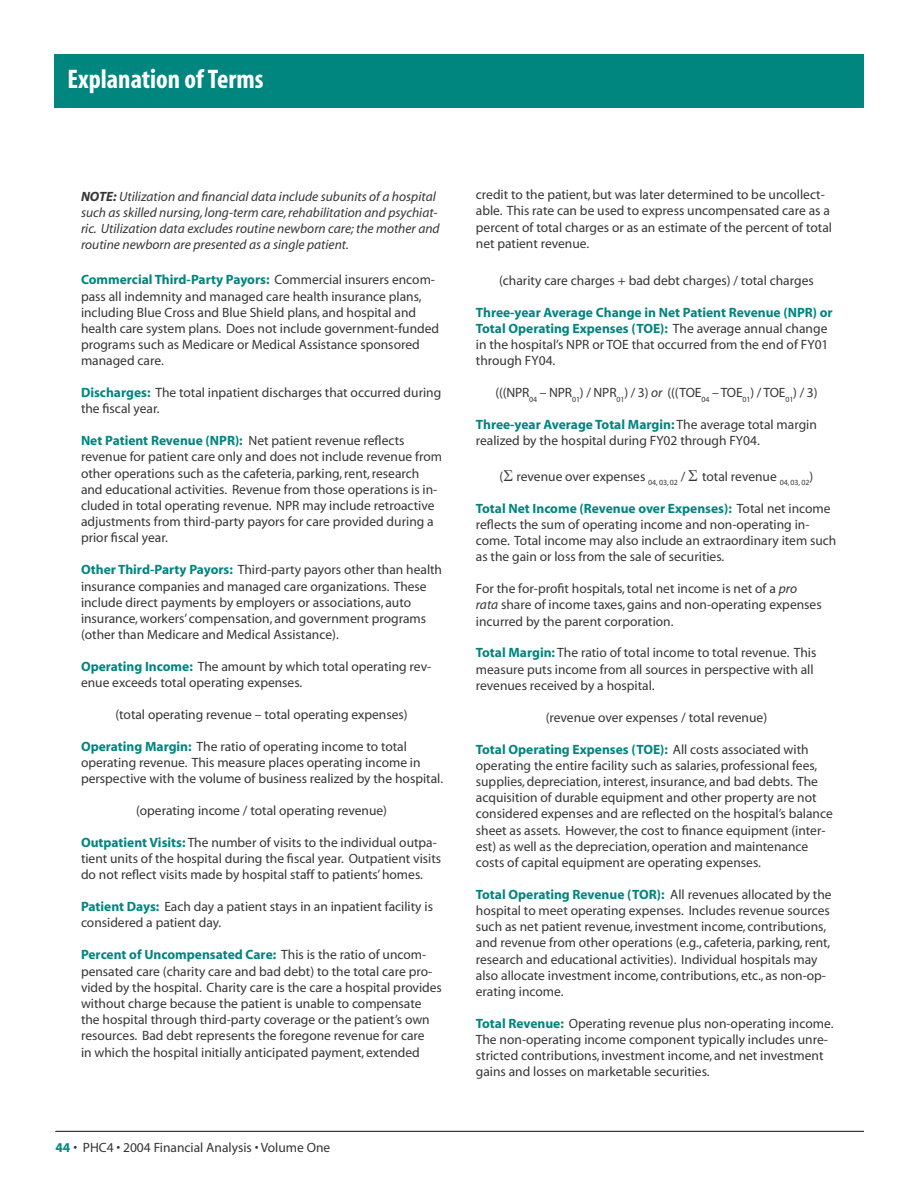
<style>
.page{position:relative;width:918px;height:1188px;background:#fff}
.page>*{position:absolute;margin:0;border:0;box-sizing:border-box;transform-origin:0 0}
.t1{font:700 condensed 27px "Myriad";color:#fff}
.t2{font:13.5px/16.2px "Myriad";color:#373535}
.t3{font:italic 13.5px/16.2px "Myriad";color:#373535}
.s1{font-weight:700}
.s2{font-weight:700;color:#00857f}
.s3{font-style:italic}
</style>
<div class="page">
<hr style="left:56px;top:1131px;width:808px;height:1px;background:#373535">
<div style="left:54px;top:54px;width:810px;height:54px;background:#00857f"></div>
<h1 class="t1" style="left:68px;top:65px;width:198px">Explanation of Terms</h1>
<p class="t3" style="left:81px;top:189px;width:360px"><span class="s1">NOTE:</span> Utilization and financial data include subunits of a hospital such as skilled nursing, long-term care, rehabilitation and psychiat&shy;ric. Utilization data excludes routine newborn care; the mother and routine newborn are presented as a single patient.</p>
<p class="t2" style="left:81px;top:272px;width:360px"><span class="s2">Commercial Third-Party Payors:</span> Commercial insurers encom&shy;pass all indemnity and managed care health insurance plans, including Blue Cross and Blue Shield plans, and hospital and health care system plans. Does not include government-funded programs such as Medicare or Medical Assistance sponsored managed care.</p>
<p class="t2" style="left:81px;top:385px;width:362px"><span class="s2">Discharges:</span> The total inpatient discharges that occurred during the fiscal year.</p>
<p class="t2" style="left:81px;top:433px;width:363px"><span class="s2">Net Patient Revenue (NPR):</span> Net patient revenue reflects revenue for patient care only and does not include revenue from other operations such as the cafeteria, parking, rent, research and educational activities. Revenue from those operations is in&shy;cluded in total operating revenue. NPR may include retroactive adjustments from third-party payors for care provided during a prior fiscal year.</p>
<p class="t2" style="left:81px;top:562px;width:363px"><span class="s2">Other Third-Party Payors:</span> Third-party payors other than health insurance companies and managed care organizations. These include direct payments by employers or associations, auto insurance, workers’ compensation, and government programs (other than Medicare and Medical Assistance).</p>
<p class="t2" style="left:81px;top:659px;width:352px"><span class="s2">Operating Income:</span> The amount by which total operating rev&shy;enue exceeds total operating expenses.</p>
<p class="t2" style="left:115px;top:707px;width:294px">(total operating revenue – total operating expenses)</p>
<p class="t2" style="left:81px;top:739px;width:364px"><span class="s2">Operating Margin:</span> The ratio of operating income to total operating revenue. This measure places operating income in perspective with the volume of business realized by the hospital.</p>
<p class="t2" style="left:136px;top:803px;width:253px">(operating income / total operating revenue)</p>
<p class="t2" style="left:81px;top:835px;width:362px"><span class="s2">Outpatient Visits:</span> The number of visits to the individual outpa&shy;tient units of the hospital during the fiscal year. Outpatient visits do not reflect visits made by hospital staff to patients’ homes.</p>
<p class="t2" style="left:81px;top:899px;width:354px"><span class="s2">Patient Days:</span> Each day a patient stays in an inpatient facility is considered a patient day.</p>
<p class="t2" style="left:81px;top:947px;width:363px"><span class="s2">Percent of Uncompensated Care:</span> This is the ratio of uncom&shy;pensated care (charity care and bad debt) to the total care pro&shy;vided by the hospital. Charity care is the care a hospital provides without charge because the patient is unable to compensate the hospital through third-party coverage or the patient’s own resources. Bad debt represents the foregone revenue for care<br>in which the hospital initially anticipated payment, extended</p>
<p class="t2" style="left:56px;top:1140px;width:276px"><span class="s2">44</span> • PHC4 • 2004 Financial Analysis • Volume One</p>
<p class="t2" style="left:476px;top:187px;width:358px">credit to the patient, but was later determined to be uncollect&shy;able. This rate can be used to express uncompensated care as a percent of total charges or as an estimate of the percent of total net patient revenue.</p>
<p class="t2" style="left:499px;top:273px;width:316px">(charity care charges + bad debt charges) / total charges</p>
<p class="t2" style="left:476px;top:305px;width:358px"><span class="s2">Three-year Average Change in Net Patient Revenue (NPR) or Total Operating Expenses (TOE):</span> The average annual change in the hospital’s NPR or TOE that occurred from the end of FY01 through FY04.</p>
<p class="t2" style="left:495px;top:385px;width:324px">(((NPR<sub>04</sub> – NPR<sub>01</sub>) / NPR<sub>01</sub>) / 3) <span class="s3">or</span> (((TOE<sub>04</sub> – TOE<sub>01</sub>) / TOE<sub>01</sub>) / 3)</p>
<p class="t2" style="left:476px;top:417px;width:343px"><span class="s2">Three-year Average Total Margin:</span> The average total margin realized by the hospital during FY02 through FY04.</p>
<p class="t2" style="left:500px;top:469px;width:315px">( revenue over expenses <sub>04,</sub> <sub>03,</sub> <sub>02</sub> / total revenue <sub>04,</sub> <sub>03,</sub> <sub>02</sub>)</p>
<p class="t2" style="left:476px;top:501px;width:362px"><span class="s2">Total Net Income (Revenue over Expenses):</span> Total net income reflects the sum of operating income and non-operating in&shy;come. Total income may also include an extraordinary item such as the gain or loss from the sale of securities.</p>
<p class="t2" style="left:476px;top:581px;width:347px">For the for-profit hospitals, total net income is net of a <span class="s3">pro rata</span> share of income taxes, gains and non-operating expenses incurred by the parent corporation.</p>
<p class="t2" style="left:476px;top:645px;width:342px"><span class="s2">Total Margin:</span> The ratio of total income to total revenue. This measure puts income from all sources in perspective with all revenues received by a hospital.</p>
<p class="t2" style="left:546px;top:710px;width:223px">(revenue over expenses / total revenue)</p>
<p class="t2" style="left:476px;top:742px;width:358px"><span class="s2">Total Operating Expenses (TOE):</span> All costs associated with operating the entire facility such as salaries, professional fees, supplies, depreciation, interest, insurance, and bad debts. The acquisition of durable equipment and other property are not considered expenses and are reflected on the hospital’s balance sheet as assets. However, the cost to finance equipment (inter&shy;est) as well as the depreciation, operation and maintenance costs of capital equipment are operating expenses.</p>
<p class="t2" style="left:476px;top:887px;width:357px"><span class="s2">Total Operating Revenue (TOR):</span> All revenues allocated by the hospital to meet operating expenses. Includes revenue sources such as net patient revenue, investment income, contributions, and revenue from other operations (e.g., cafeteria, parking, rent, research and educational activities). Individual hospitals may also allocate investment income, contributions, etc., as non-op&shy;erating income.</p>
<p class="t2" style="left:476px;top:1016px;width:359px"><span class="s2">Total Revenue:</span> Operating revenue plus non-operating income.<br>The non-operating income component typically includes unre&shy;stricted contributions, investment income, and net investment gains and losses on marketable securities.</p>
</div>
